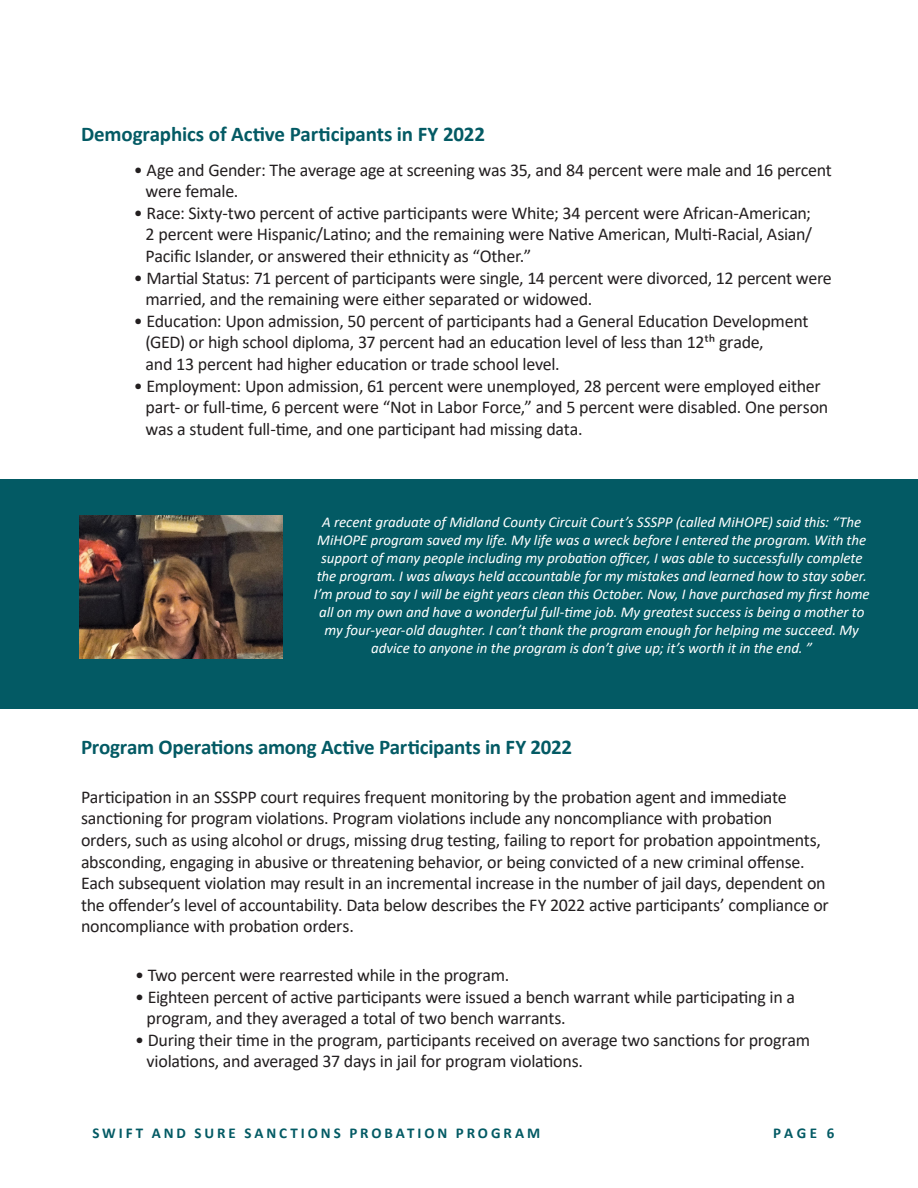
<style>
.page{position:relative;width:918px;height:1188px;background:#fff}
.page>*{position:absolute;margin:0;border:0;box-sizing:border-box;transform-origin:0 0}
.sub-subhead{font:700 21px "Calibri";letter-spacing:-.01em;color:#035a64}
.sub-subhead-2{font:18px/21.6px "Calibri";letter-spacing:-.015em;color:#231f20}
.sub-subhead-3{font:italic 15px/18px "Calibri";letter-spacing:-.005em;color:#fff;text-align:center}
.footer_a{font:700 15px "Calibri";letter-spacing:.195em;color:#035a64}
.footer_b{font:700 15px "Calibri";color:#035a64}
</style>
<div class="page">
<div style="left:0;top:479px;width:918px;height:229px;background:#035a64"></div>
<img style="left:80px;top:516px;width:203px;height:143px">
<p class="sub-subhead" style="left:81px;top:119px;width:405px">Demographics of Active Participants in FY 2022</p>
<p class="sub-subhead-2" style="left:146px;top:158px;width:688px;text-indent:-12px">• Age and Gender: The average age at screening was 35, and 84 percent were male and 16 percent were female.</p>
<p class="sub-subhead-2" style="left:146px;top:201px;width:668px;text-align:justify;text-indent:-12px">• Race: Sixty-two percent of active participants were White; 34 percent were African-American; 2 percent were Hispanic/Latino; and the remaining were Native American, Multi-Racial, Asian/ Pacific Islander, or answered their ethnicity as “Other.”</p>
<p class="sub-subhead-2" style="left:146px;top:266px;width:688px;text-indent:-12px">• Martial Status: 71 percent of participants were single, 14 percent were divorced, 12 percent were married, and the remaining were either separated or widowed.</p>
<p class="sub-subhead-2" style="left:146px;top:309px;width:664px;text-indent:-12px">• Education: Upon admission, 50 percent of participants had a General Education Development (GED) or high school diploma, 37 percent had an education level of less than 12th grade,<br>and 13 percent had higher education or trade school level.</p>
<p class="sub-subhead-2" style="left:146px;top:374px;width:684px;text-indent:-12px">• Employment: Upon admission, 61 percent were unemployed, 28 percent were employed either part- or full-time, 6 percent were “Not in Labor Force,” and 5 percent were disabled. One person was a student full-time, and one participant had missing data.</p>
<p class="sub-subhead-3" style="left:314px;top:512px;width:557px">A recent graduate of Midland County Circuit Court’s SSSPP (called MiHOPE) said this: “The MiHOPE program saved my life. My life was a wreck before I entered the program. With the support of many people including my probation officer, I was able to successfully complete the program. I was always held accountable for my mistakes and learned how to stay sober.<br>I’m proud to say I will be eight years clean this October. Now, I have purchased my first home all on my own and have a wonderful full-time job. My greatest success is being a mother to my four-year-old daughter. I can’t thank the program enough for helping me succeed. My advice to anyone in the program is don’t give up; it’s worth it in the end. ”</p>
<p class="sub-subhead" style="left:81px;top:732px;width:493px">Program Operations among Active Participants in FY 2022</p>
<p class="sub-subhead-2" style="left:81px;top:786px;width:749px">Participation in an SSSPP court requires frequent monitoring by the probation agent and immediate sanctioning for program violations. Program violations include any noncompliance with probation<br>orders, such as using alcohol or drugs, missing drug testing, failing to report for probation appointments, absconding, engaging in abusive or threatening behavior, or being convicted of a new criminal offense.<br>Each subsequent violation may result in an incremental increase in the number of jail days, dependent on the offender’s level of accountability. Data below describes the FY 2022 active participants’ compliance or noncompliance with probation orders.</p>
<p class="sub-subhead-2" style="left:135px;top:964px;width:376px">• Two percent were rearrested while in the program.</p>
<p class="sub-subhead-2" style="left:147px;top:985px;width:650px;text-indent:-12px">• Eighteen percent of active participants were issued a bench warrant while participating in a program, and they averaged a total of two bench warrants.</p>
<p class="sub-subhead-2" style="left:147px;top:1029px;width:665px;text-indent:-12px">• During their time in the program, participants received on average two sanctions for program violations, and averaged 37 days in jail for program violations.</p>
<p class="footer_a" style="left:92px;top:1123px;width:450px">SWIFT AND SURE SANCTIONS PROBATION PROGRAM</p>
<p class="footer_b" style="left:773px;top:1123px;width:63px">PAGE 6</p>
</div>
